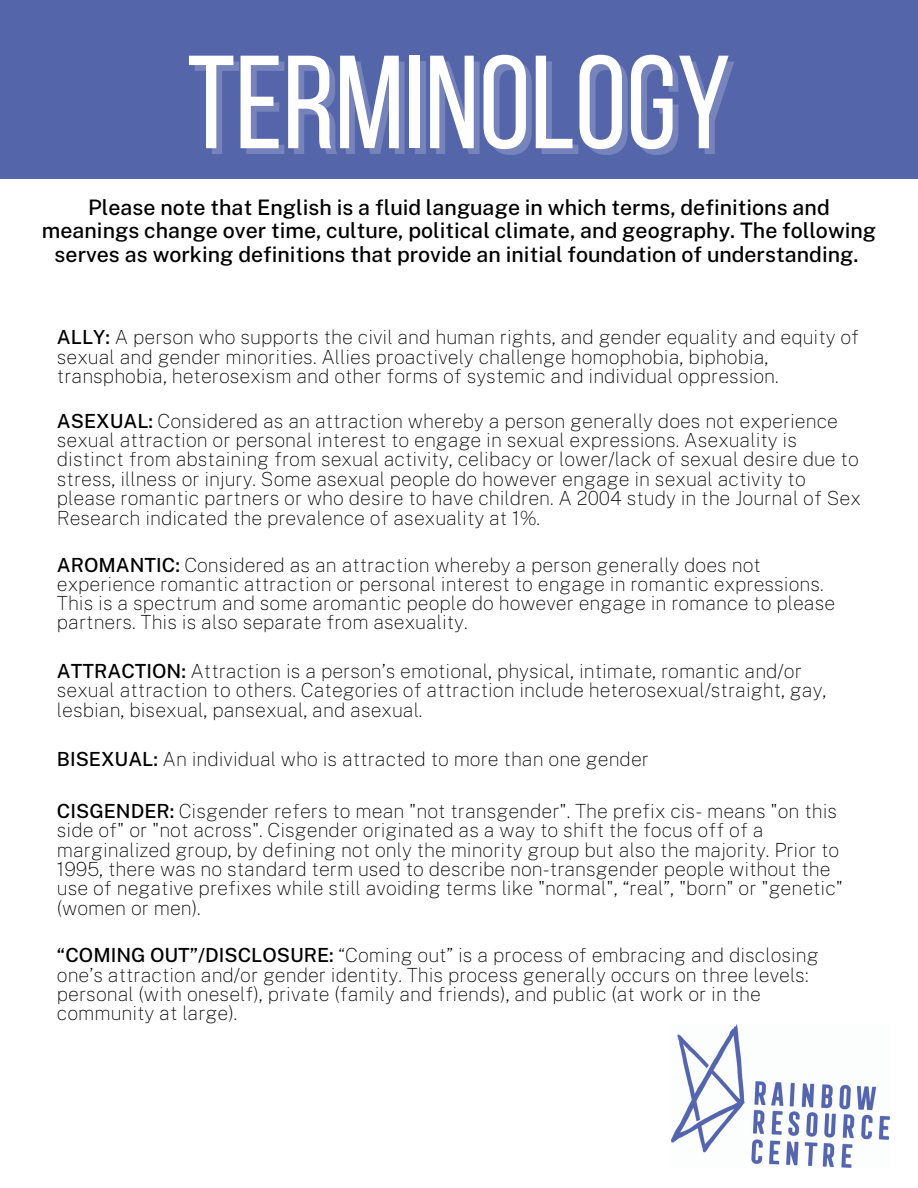
<style>
.page{position:relative;width:918px;height:1188px;background:#fff}
.page>*{position:absolute;margin:0;border:0;box-sizing:border-box;transform-origin:0 0}
.t1{font:132.15px "Bebas Neue";color:#fff}
.t2{font:500 21.3px/23.5px "Public Sans";color:#000;text-align:center}
.t3{font:100 19.5px/19.4px "Public Sans";color:#000}
.s1{font-weight:500}
</style>
<div class="page">
<div style="left:0;top:0;width:918px;height:179px;background:#5565aa"></div>
<img style="left:672px;top:1025px;width:218px;height:142px">
<p class="t1" style="left:187px;top:49px;width:545px">TERMINOLOGY</p>
<p class="t2" style="left:42px;top:195px;width:836px">Please note that English is a fluid language in which terms, definitions and meanings change over time, culture, political climate, and geography. The following serves as working definitions that provide an initial foundation of understanding.</p>
<p class="t3" style="left:57px;top:328px;width:804px"><span class="s1">ALLY:</span> A person who supports the civil and human rights, and gender equality and equity of sexual and gender minorities. Allies proactively challenge homophobia, biphobia, transphobia, heterosexism and other forms of systemic and individual oppression.</p>
<p class="t3" style="left:57px;top:411px;width:805px"><span class="s1">ASEXUAL:</span> Considered as an attraction whereby a person generally does not experience sexual attraction or personal interest to engage in sexual expressions. Asexuality is distinct from abstaining from sexual activity, celibacy or lower/lack of sexual desire due to stress, illness or injury. Some asexual people do however engage in sexual activity to please romantic partners or who desire to have children. A 2004 study in the Journal of Sex Research indicated the prevalence of asexuality at 1%.</p>
<p class="t3" style="left:57px;top:555px;width:780px"><span class="s1">AROMANTIC:</span> Considered as an attraction whereby a person generally does not experience romantic attraction or personal interest to engage in romantic expressions.<br>This is a spectrum and some aromantic people do however engage in romance to please partners. This is also separate from asexuality.</p>
<p class="t3" style="left:57px;top:661px;width:771px"><span class="s1">ATTRACTION:</span> Attraction is a person’s emotional, physical, intimate, romantic and/or sexual attraction to others. Categories of attraction include heterosexual/straight, gay, lesbian, bisexual, pansexual, and asexual.</p>
<p class="t3" style="left:57px;top:750px;width:594px"><span class="s1">BISEXUAL:</span> An individual who is attracted to more than one gender</p>
<p class="t3" style="left:57px;top:801px;width:788px"><span class="s1">CISGENDER:</span> Cisgender refers to mean "not transgender". The prefix cis- means "on this side of" or "not across". Cisgender originated as a way to shift the focus off of a marginalized group, by defining not only the minority group but also the majority. Prior to 1995, there was no standard term used to describe non-transgender people without the use of negative prefixes while still avoiding terms like "normal", “real”, "born" or "genetic" (women or men).</p>
<p class="t3" style="left:57px;top:945px;width:763px"><span class="s1">“COMING OUT”/DISCLOSURE:</span> “Coming out” is a process of embracing and disclosing one’s attraction and/or gender identity. This process generally occurs on three levels: personal (with oneself), private (family and friends), and public (at work or in the community at large).</p>
</div>
